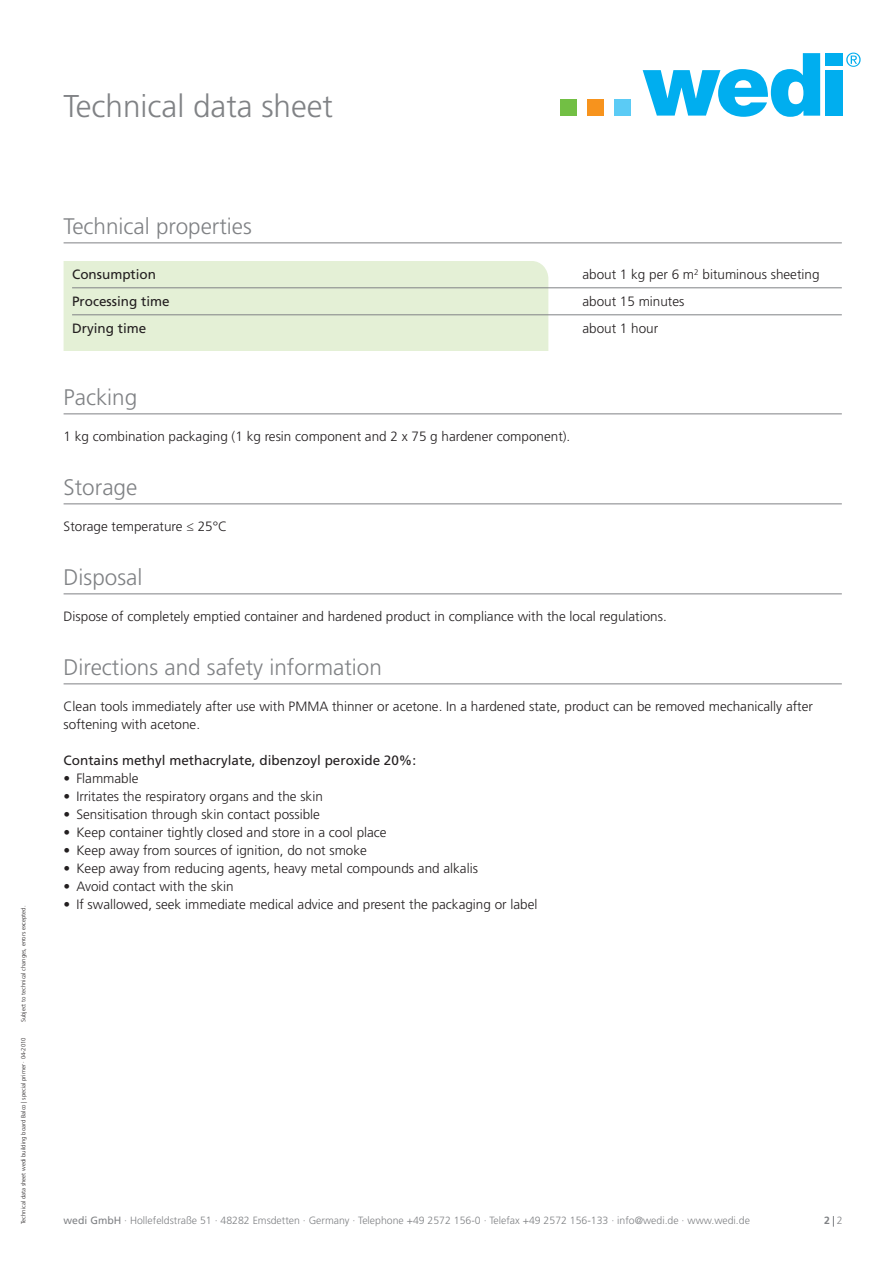
<style>
.page{position:relative;width:893px;height:1263px;background:#fff}
.page>*{position:absolute;margin:0;border:0;box-sizing:border-box;transform-origin:0 0}
.t1{font:300 31.5px "Frutiger LT Std";color:#808285}
.t2{font:300 22.5px "Frutiger LT Std";color:#808285}
.t3{font:300 13.5px/18px "Frutiger LT Std";color:#231f20}
.t4{font:13.5px "Frutiger LT Std";color:#231f20}
.t5{font:300 10.5px "Frutiger LT Std";color:#808285}
.t6{font:700 10.5px "Frutiger LT Std";color:#808285}
.t7{font:300 6px "Frutiger LT Std";color:#231f20}
.s1{font-weight:400}
.s2{font-weight:300}
</style>
<div class="page">
<div style="left:560px;top:99px;width:17px;height:17px;background:#72bf44"></div>
<div style="left:587px;top:99px;width:17px;height:17px;background:#f7931d"></div>
<div style="left:614px;top:99px;width:17px;height:17px;background:#5bcbf5"></div>
<svg style="left:643px;top:53px;width:177px;height:64px"></svg>
<div style="left:825px;top:53px;width:17px;height:12px;background:#00aeef"></div>
<div style="left:825px;top:70px;width:17px;height:46px;background:#00aeef"></div>
<svg style="left:846px;top:53px;width:14px;height:14px"></svg>
<hr style="left:64px;top:243px;width:778px;height:1px;background:#808285">
<hr style="left:64px;top:414px;width:778px;height:1px;background:#808285">
<hr style="left:64px;top:504px;width:778px;height:1px;background:#808285">
<hr style="left:64px;top:594px;width:778px;height:1px;background:#808285">
<hr style="left:64px;top:684px;width:778px;height:1px;background:#808285">
<div style="left:64px;top:261px;width:484px;height:90px;background:#e4f0d6"></div>
<hr style="left:72px;top:288px;width:770px;height:1px;background:#808285">
<hr style="left:72px;top:315px;width:770px;height:1px;background:#808285">
<h1 class="t1" style="left:64px;top:93px;width:271px">Technical data sheet</h1>
<p class="t7" style="left:21px;top:1022px;width:118px;rotate:-90deg">Subject to technical changes, errors excepted.</p>
<p class="t7" style="left:21px;top:1224px;width:188px;rotate:-90deg">Technical data sheet wedi building board Balco | special primer · 04-2010</p>
<h2 class="t2" style="left:64px;top:217px;width:190px">Technical properties</h2>
<p class="t4" style="left:72px;top:269px;width:85px">Consumption</p>
<p class="t3" style="left:582px;top:266px;width:239px">about 1 kg per 6 m<sup>2</sup> bituminous sheeting</p>
<p class="t4" style="left:72px;top:296px;width:99px">Processing time</p>
<p class="t3" style="left:582px;top:293px;width:104px">about 15 minutes</p>
<p class="t4" style="left:72px;top:323px;width:76px">Drying time</p>
<p class="t3" style="left:582px;top:320px;width:77px">about 1 hour</p>
<h2 class="t2" style="left:64px;top:388px;width:75px">Packing</h2>
<p class="t3" style="left:64px;top:428px;width:508px">1 kg combination packaging (1 kg resin component and 2 x 75 g hardener component).</p>
<h2 class="t2" style="left:64px;top:478px;width:75px">Storage</h2>
<p class="t3" style="left:64px;top:518px;width:165px">Storage temperature ≤ 25°C</p>
<h2 class="t2" style="left:64px;top:568px;width:80px">Disposal</h2>
<p class="t3" style="left:64px;top:608px;width:605px">Dispose of completely emptied container and hardened product in compliance with the local regulations.</p>
<h2 class="t2" style="left:64px;top:658px;width:320px">Directions and safety information</h2>
<p class="t3" style="left:64px;top:698px;width:751px">Clean tools immediately after use with PMMA thinner or acetone. In a hardened state, product can be removed mechanically after softening with acetone.</p>
<p class="t4" style="left:64px;top:755px;width:354px">Contains methyl methacrylate, dibenzoyl peroxide 20%:</p>
<p class="t3" style="left:64px;top:770px;width:76px">• Flammable</p>
<p class="t3" style="left:64px;top:788px;width:261px">• Irritates the respiratory organs and the skin</p>
<p class="t3" style="left:64px;top:806px;width:258px">• Sensitisation through skin contact possible</p>
<p class="t3" style="left:64px;top:824px;width:325px">• Keep container tightly closed and store in a cool place</p>
<p class="t3" style="left:64px;top:842px;width:305px">• Keep away from sources of ignition, do not smoke</p>
<p class="t3" style="left:64px;top:860px;width:416px">• Keep away from reducing agents, heavy metal compounds and alkalis</p>
<p class="t3" style="left:64px;top:878px;width:172px">• Avoid contact with the skin</p>
<p class="t3" style="left:64px;top:896px;width:475px">• If swallowed, seek immediate medical advice and present the packaging or label</p>
<p class="t5" style="left:64px;top:1216px;width:688px"><span class="s1">wedi GmbH</span> · Hollefeldstraße 51 · 48282 Emsdetten · Germany · Telephone +49 2572 156-0 · Telefax +49 2572 156-133 · info@wedi.de · www.wedi.de</p>
<p class="t6" style="left:824px;top:1215px;width:20px">2 <span class="s2">2</span></p>
</div>
